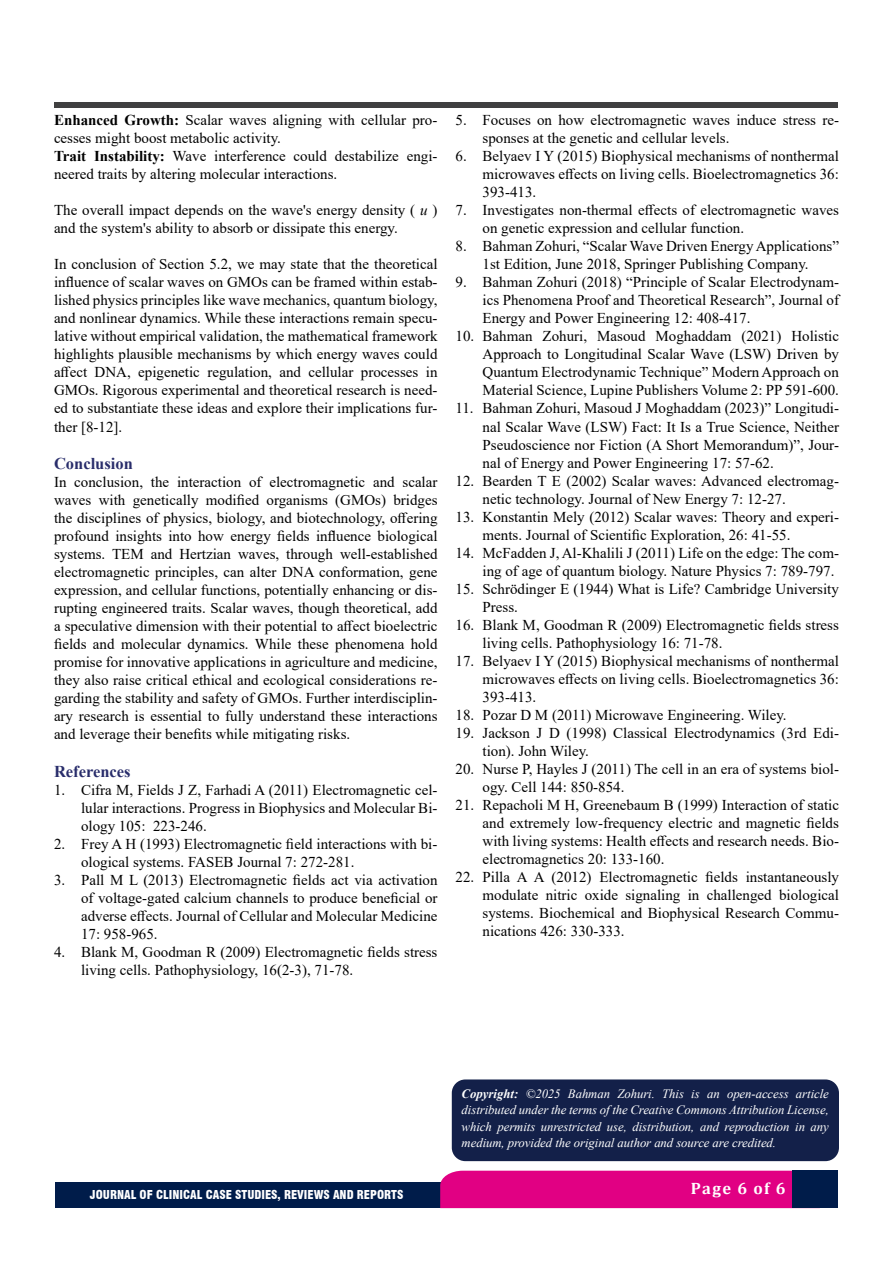
<style>
.page{position:relative;width:893px;height:1263px;background:#fff}
.page>*{position:absolute;margin:0;border:0;box-sizing:border-box;transform-origin:0 0}
.t1{font:700 16.5px "Times New Roman";color:#292d6b}
.t2{font:700 16.5px "Cambria";letter-spacing:.08em;color:#fff}
.t3{font:15px/18px "Times New Roman";color:#000}
.t4{font:italic 12.75px/16.5px "Times New Roman";letter-spacing:-.005em;color:#fff;text-align:justify}
.t5{font:900 condensed 12px "Swiss 721 BT";color:#fff}
.s1{font-weight:700}
.s2{font-style:italic}
</style>
<div class="page">
<div style="left:54px;top:103px;width:783px;height:5px;background:#404041"></div>
<div style="left:55px;top:1182px;width:765px;height:26px;background:#001c4a"></div>
<div style="left:440px;top:1171px;width:352px;height:37px;background:#e10083"></div>
<div style="left:792px;top:1171px;width:46px;height:37px;background:#001c4a"></div>
<div style="left:452px;top:1079px;width:387px;height:82px;background:#132049;border-radius:14px"></div>
<p class="t3" style="left:54px;top:111px;width:385px"><span class="s1">Enhanced Growth:</span> Scalar waves aligning with cellular pro&shy;cesses might boost metabolic activity.<br><span class="s1">Trait Instability:</span> Wave interference could destabilize engi&shy;neered traits by altering molecular interactions.</p>
<p class="t3" style="left:54px;top:201px;width:385px">The overall impact depends on the wave's energy density ( <span class="s2">u</span> ) and the system's ability to absorb or dissipate this energy.</p>
<p class="t3" style="left:54px;top:255px;width:385px;text-align:justify">In conclusion of Section 5.2, we may state that the theoretical influence of scalar waves on GMOs can be framed within estab&shy;lished physics principles like wave mechanics, quantum biology, and nonlinear dynamics. While these interactions remain specu&shy;lative without empirical validation, the mathematical framework highlights plausible mechanisms by which energy waves could affect DNA, epigenetic regulation, and cellular processes in GMOs. Rigorous experimental and theoretical research is need&shy;ed to substantiate these ideas and explore their implications fur&shy;ther [8-12].</p>
<p class="t1" style="left:54px;top:452px;width:80px">Conclusion</p>
<p class="t3" style="left:54px;top:473px;width:385px;text-align:justify">In conclusion, the interaction of electromagnetic and scalar waves with genetically modified organisms (GMOs) bridges the disciplines of physics, biology, and biotechnology, offering profound insights into how energy fields influence biological systems. TEM and Hertzian waves, through well-established electromagnetic principles, can alter DNA conformation, gene expression, and cellular functions, potentially enhancing or dis&shy;rupting engineered traits. Scalar waves, though theoretical, add a speculative dimension with their potential to affect bioelectric fields and molecular dynamics. While these phenomena hold promise for innovative applications in agriculture and medicine, they also raise critical ethical and ecological considerations re&shy;garding the stability and safety of GMOs. Further interdisciplin&shy;ary research is essential to fully understand these interactions and leverage their benefits while mitigating risks.</p>
<p class="t1" style="left:54px;top:760px;width:78px">References</p>
<p class="t3" style="left:81px;top:781px;width:358px;text-align:justify;text-indent:-27px">1. Cifra M, Fields J Z, Farhadi A (2011) Electromagnetic cel&shy;lular interactions. Progress in Biophysics and Molecular Bi&shy;ology 105: 223-246.</p>
<p class="t3" style="left:81px;top:835px;width:358px;text-indent:-27px">2. Frey A H (1993) Electromagnetic field interactions with bi&shy;ological systems. FASEB Journal 7: 272-281.</p>
<p class="t3" style="left:81px;top:871px;width:358px;text-align:justify;text-indent:-27px">3. Pall M L (2013) Electromagnetic fields act via activation of voltage-gated calcium channels to produce beneficial or adverse effects. Journal of Cellular and Molecular Medicine 17: 958-965.</p>
<p class="t3" style="left:81px;top:943px;width:358px;text-indent:-27px">4. Blank M, Goodman R (2009) Electromagnetic fields stress living cells. Pathophysiology, 16(2-3), 71-78.</p>
<p class="t3" style="left:482px;top:111px;width:358px;text-indent:-27px">5. Focuses on how electromagnetic waves induce stress re&shy;sponses at the genetic and cellular levels.</p>
<p class="t3" style="left:482px;top:147px;width:358px;text-align:justify;text-indent:-27px">6. Belyaev I Y (2015) Biophysical mechanisms of nonthermal microwaves effects on living cells. Bioelectromagnetics 36:<br>393-413.</p>
<p class="t3" style="left:482px;top:201px;width:358px;text-indent:-27px">7. Investigates non-thermal effects of electromagnetic waves on genetic expression and cellular function.</p>
<p class="t3" style="left:455px;top:237px;width:385px;text-align:center">8. Bahman Zohuri, “Scalar Wave Driven Energy Applications”<br>1st Edition, June 2018, Springer Publishing Company.</p>
<p class="t3" style="left:482px;top:273px;width:358px;text-align:justify;text-indent:-27px">9. Bahman Zohuri (2018) “Principle of Scalar Electrodynam&shy;ics Phenomena Proof and Theoretical Research”, Journal of Energy and Power Engineering 12: 408-417.</p>
<p class="t3" style="left:482px;top:327px;width:358px;text-align:justify;text-indent:-27px">10. Bahman Zohuri, Masoud Moghaddam (2021) Holistic Approach to Longitudinal Scalar Wave (LSW) Driven by Quantum Electrodynamic Technique” Modern Approach on Material Science, Lupine Publishers Volume 2: PP 591-600.</p>
<p class="t3" style="left:482px;top:399px;width:358px;text-align:justify;text-indent:-27px">11. Bahman Zohuri, Masoud J Moghaddam (2023)” Longitudi&shy;nal Scalar Wave (LSW) Fact: It Is a True Science, Neither Pseudoscience nor Fiction (A Short Memorandum)”, Jour&shy;nal of Energy and Power Engineering 17: 57-62.</p>
<p class="t3" style="left:482px;top:471px;width:358px;text-indent:-27px">12. Bearden T E (2002) Scalar waves: Advanced electromag&shy;netic technology. Journal of New Energy 7: 12-27.</p>
<p class="t3" style="left:482px;top:507px;width:358px;text-indent:-27px">13. Konstantin Mely (2012) Scalar waves: Theory and experi&shy;ments. Journal of Scientific Exploration, 26: 41-55.</p>
<p class="t3" style="left:482px;top:543px;width:358px;text-indent:-27px">14. McFadden J, Al-Khalili J (2011) Life on the edge: The com&shy;ing of age of quantum biology. Nature Physics 7: 789-797.</p>
<p class="t3" style="left:482px;top:579px;width:358px;text-indent:-27px">15. Schrödinger E (1944) What is Life? Cambridge University<br>Press.</p>
<p class="t3" style="left:482px;top:615px;width:358px;text-indent:-27px">16. Blank M, Goodman R (2009) Electromagnetic fields stress living cells. Pathophysiology 16: 71-78.</p>
<p class="t3" style="left:482px;top:651px;width:358px;text-align:justify;text-indent:-27px">17. Belyaev I Y (2015) Biophysical mechanisms of nonthermal microwaves effects on living cells. Bioelectromagnetics 36:<br>393-413.</p>
<p class="t3" style="left:455px;top:705px;width:333px">18. Pozar D M (2011) Microwave Engineering. Wiley.</p>
<p class="t3" style="left:482px;top:723px;width:358px;text-indent:-27px">19. Jackson J D (1998) Classical Electrodynamics (3rd Edi&shy;tion). John Wiley.</p>
<p class="t3" style="left:482px;top:759px;width:358px;text-indent:-27px">20. Nurse P, Hayles J (2011) The cell in an era of systems biol&shy;ogy. Cell 144: 850-854.</p>
<p class="t3" style="left:482px;top:795px;width:358px;text-align:justify;text-indent:-27px">21. Repacholi M H, Greenebaum B (1999) Interaction of static and extremely low-frequency electric and magnetic fields with living systems: Health effects and research needs. Bio&shy;electromagnetics 20: 133-160.</p>
<p class="t3" style="left:482px;top:867px;width:358px;text-align:justify;text-indent:-27px">22. Pilla A A (2012) Electromagnetic fields instantaneously modulate nitric oxide signaling in challenged biological systems. Biochemical and Biophysical Research Commu&shy;nications 426: 330-333.</p>
<p class="t5" style="left:90px;top:1188px;width:315px">JOURNAL OF CLINICAL CASE STUDIES, REVIEWS AND REPORTS</p>
<p class="t4" style="left:462px;top:1085px;width:369px"><span class="s1">Copyright:</span> ©2025 Bahman Zohuri. This is an open-access article distributed under the terms of the Creative Commons Attribution License, which permits unrestricted use, distribution, and reproduction in any medium, provided the original author and source are credited.</p>
<p class="t2" style="left:691px;top:1177px;width:96px">Page 6 of 6</p>
</div>
